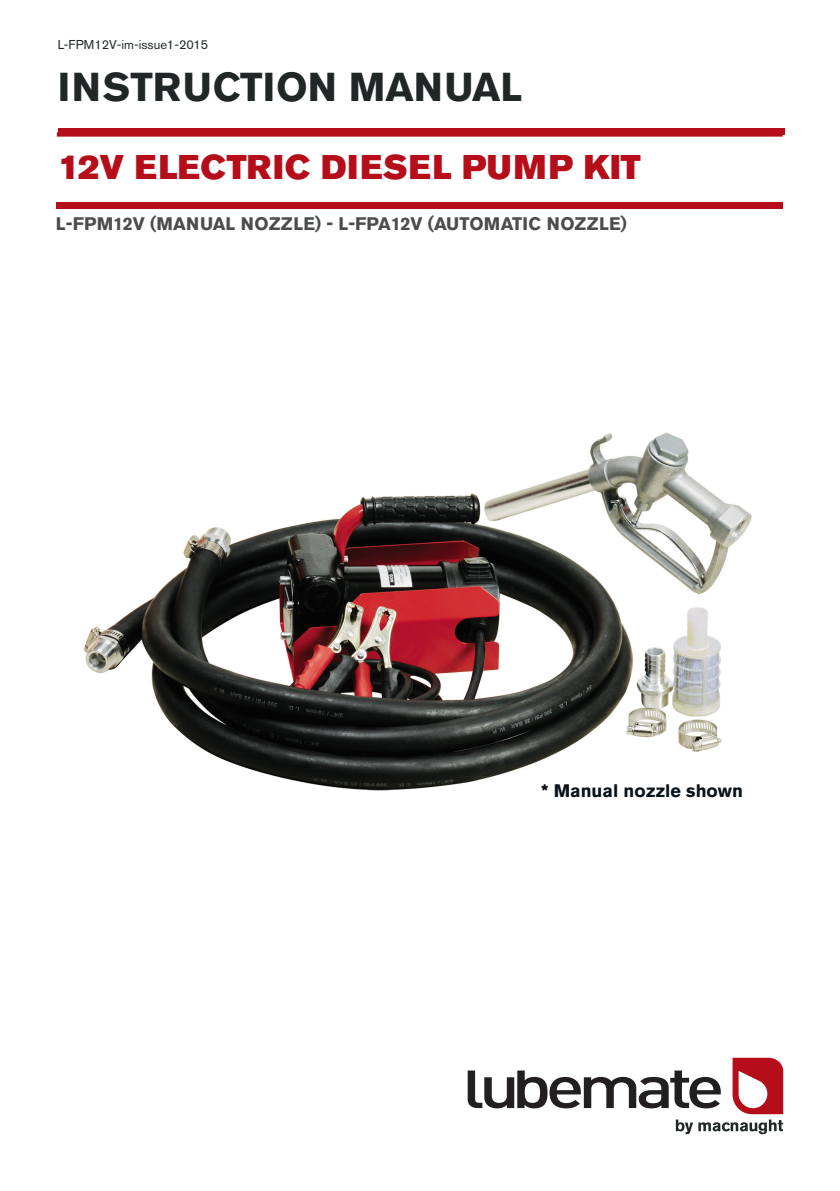
<style>
.page{position:relative;width:840px;height:1191px;background:#fff}
.page>*{position:absolute;margin:0;border:0;box-sizing:border-box;transform-origin:0 0}
.t1{font:700 40px "Akzidenz Grotesk Pro";color:#212727}
.t2{font:34px "Akzidenz Grotesk Pro Super";letter-spacing:.02em;color:#b50e1a}
.Product_Heading{font:700 18px "Akzidenz Grotesk Pro";letter-spacing:.01em;color:#4b4c4d}
.Manual_Heading{font:700 18px "Akzidenz Grotesk Pro";color:#08131a}
.Instruction_manual{font:12.8px "Akzidenz Grotesk Pro";color:#212727}
</style>
<div class="page">
<div style="left:57px;top:132px;width:725px;height:5px;background:#b50e1a"></div>
<div style="left:58px;top:128px;width:726px;height:7px;background:#b50e1a"></div>
<div style="left:56px;top:202px;width:726px;height:6px;background:#b50e1a"></div>
<img style="left:84px;top:432px;width:668px;height:359px">
<svg style="left:467px;top:1057px;width:315px;height:77px"></svg>
<p class="Instruction_manual" style="left:58px;top:37px;width:152px">L-FPM12V-im-issue1-2015</p>
<p class="t1" style="left:58px;top:61px;width:466px">INSTRUCTION MANUAL</p>
<p class="t2" style="left:58px;top:145px;width:584px">12V ELECTRIC DIESEL PUMP KIT</p>
<p class="Product_Heading" style="left:56px;top:212px;width:572px">L-FPM12V (MANUAL NOZZLE) - L-FPA12V (AUTOMATIC NOZZLE)</p>
<p class="Manual_Heading" style="left:540px;top:779px;width:203px">* Manual nozzle shown</p>
</div>
